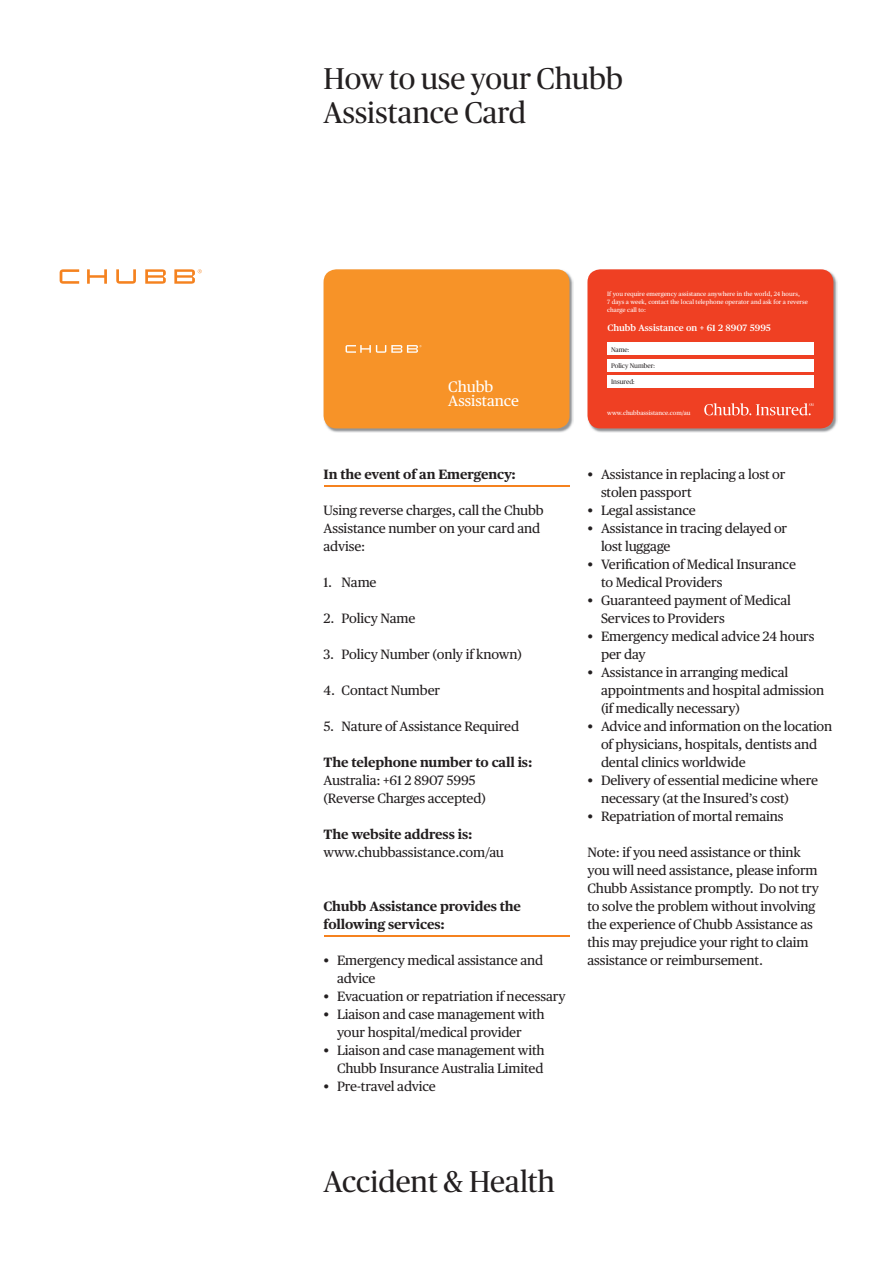
<style>
.page{position:relative;width:893px;height:1263px;background:#fff}
.page>*{position:absolute;margin:0;border:0;box-sizing:border-box;transform-origin:0 0}
.t1{font:30px/34.5px "Chubb Publico";color:#231f20}
.t2{font:15.15px/14.5px "Chubb Publico Text";color:#fff}
.t3{font:13.5px/18px "Chubb Publico Text";letter-spacing:-.01em;color:#231f20}
.t4{font:700 13.5px/18px "Chubb Publico Text";letter-spacing:-.01em;color:#231f20}
.t5{font:600 9.15px "Chubb Publico Text";color:#fff}
.t6{font:6.6px "Chubb Publico";color:#231f20}
.t7{font:6.15px/8.1px "Chubb Publico Text";color:#fff}
</style>
<div class="page">
<svg style="left:60px;top:269px;width:142px;height:15px"></svg>
<hr style="left:324px;top:486px;width:245px;height:1px;background:#f5821f">
<hr style="left:324px;top:936px;width:245px;height:1px;background:#f5821f">
<img style="left:324px;top:270px;width:249px;height:163px">
<div style="left:324px;top:269px;width:245px;height:159px;background:#f79328;border-radius:13px"></div>
<svg style="left:345px;top:345px;width:76px;height:8px"></svg>
<img style="left:588px;top:270px;width:249px;height:163px">
<div style="left:587px;top:269px;width:246px;height:159px;background:#ef4023;border-radius:13px"></div>
<div style="left:607px;top:359px;width:207px;height:12px;background:#fff"></div>
<svg style="left:704px;top:403px;width:109px;height:12px"></svg>
<div style="left:607px;top:343px;width:207px;height:12px;background:#fff"></div>
<div style="left:607px;top:375px;width:207px;height:12px;background:#fff"></div>
<h1 class="t1" style="left:324px;top:63px;width:301px">How to use your Chubb<br>Assistance Card</h1>
<p class="t7" style="left:607px;top:290px;width:202px">If you require emergency assistance anywhere in the world, 24 hours,<br>7 days a week, contact the local telephone operator and ask for a reverse charge call to:</p>
<p class="t2" style="left:448px;top:380px;width:72px">Chubb<br>Assistance</p>
<p class="t4" style="left:324px;top:466px;width:194px">In the event of an Emergency:</p>
<p class="t3" style="left:324px;top:502px;width:222px">Using reverse charges, call the Chubb<br>Assistance number on your card and advise:</p>
<p class="t3" style="left:324px;top:574px;width:55px">1. Name</p>
<p class="t3" style="left:324px;top:610px;width:94px">2. Policy Name</p>
<p class="t3" style="left:324px;top:646px;width:200px">3. Policy Number (only if known)</p>
<p class="t3" style="left:324px;top:682px;width:118px">4. Contact Number</p>
<p class="t3" style="left:324px;top:718px;width:197px">5. Nature of Assistance Required</p>
<p class="t4" style="left:324px;top:754px;width:210px">The telephone number to call is:</p>
<p class="t3" style="left:324px;top:772px;width:164px">Australia: +61 2 8907 5995 (Reverse Charges accepted)</p>
<p class="t4" style="left:324px;top:826px;width:150px">The website address is:</p>
<p class="t3" style="left:324px;top:844px;width:182px">www.chubbassistance.com/au</p>
<p class="t4" style="left:324px;top:898px;width:199px">Chubb Assistance provides the following services:</p>
<p class="t3" style="left:337px;top:952px;width:208px;text-indent:-14px">• Emergency medical assistance and advice</p>
<p class="t3" style="left:324px;top:988px;width:244px">• Evacuation or repatriation if necessary</p>
<p class="t3" style="left:337px;top:1006px;width:209px;text-indent:-14px">• Liaison and case management with your hospital/medical provider</p>
<p class="t3" style="left:324px;top:1042px;width:223px;text-align:right">• Liaison and case management with<br>Chubb Insurance Australia Limited</p>
<p class="t3" style="left:324px;top:1078px;width:114px">• Pre-travel advice</p>
<p class="t5" style="left:607px;top:324px;width:165px">Chubb Assistance on + 61 2 8907 5995</p>
<p class="t6" style="left:611px;top:346px;width:20px">Name:</p>
<p class="t6" style="left:611px;top:362px;width:45px">Policy Number:</p>
<p class="t6" style="left:611px;top:378px;width:25px">Insured:</p>
<p class="t7" style="left:607px;top:410px;width:85px">www.chubbassistance.com/au</p>
<p class="t3" style="left:601px;top:466px;width:186px;text-indent:-14px">• Assistance in replacing a lost or stolen passport</p>
<p class="t3" style="left:587px;top:502px;width:110px">• Legal assistance</p>
<p class="t3" style="left:601px;top:520px;width:188px;text-indent:-14px">• Assistance in tracing delayed or lost luggage</p>
<p class="t3" style="left:601px;top:556px;width:196px;text-indent:-14px">• Verification of Medical Insurance to Medical Providers</p>
<p class="t3" style="left:601px;top:592px;width:191px;text-indent:-14px">• Guaranteed payment of Medical<br>Services to Providers</p>
<p class="t3" style="left:601px;top:628px;width:215px;text-indent:-14px">• Emergency medical advice 24 hours per day</p>
<p class="t3" style="left:601px;top:664px;width:225px;text-indent:-14px">• Assistance in arranging medical appointments and hospital admission (if medically necessary)</p>
<p class="t3" style="left:601px;top:718px;width:233px;text-indent:-14px">• Advice and information on the location of physicians, hospitals, dentists and dental clinics worldwide</p>
<p class="t3" style="left:601px;top:772px;width:219px;text-indent:-14px">• Delivery of essential medicine where necessary (at the Insured’s cost)</p>
<p class="t3" style="left:587px;top:808px;width:198px">• Repatriation of mortal remains</p>
<p class="t3" style="left:587px;top:844px;width:233px">Note: if you need assistance or think you will need assistance, please inform Chubb Assistance promptly. Do not try to solve the problem without involving the experience of Chubb Assistance as this may prejudice your right to claim assistance or reimbursement.</p>
<h1 class="t1" style="left:324px;top:1166px;width:233px">Accident &amp; Health</h1>
</div>
